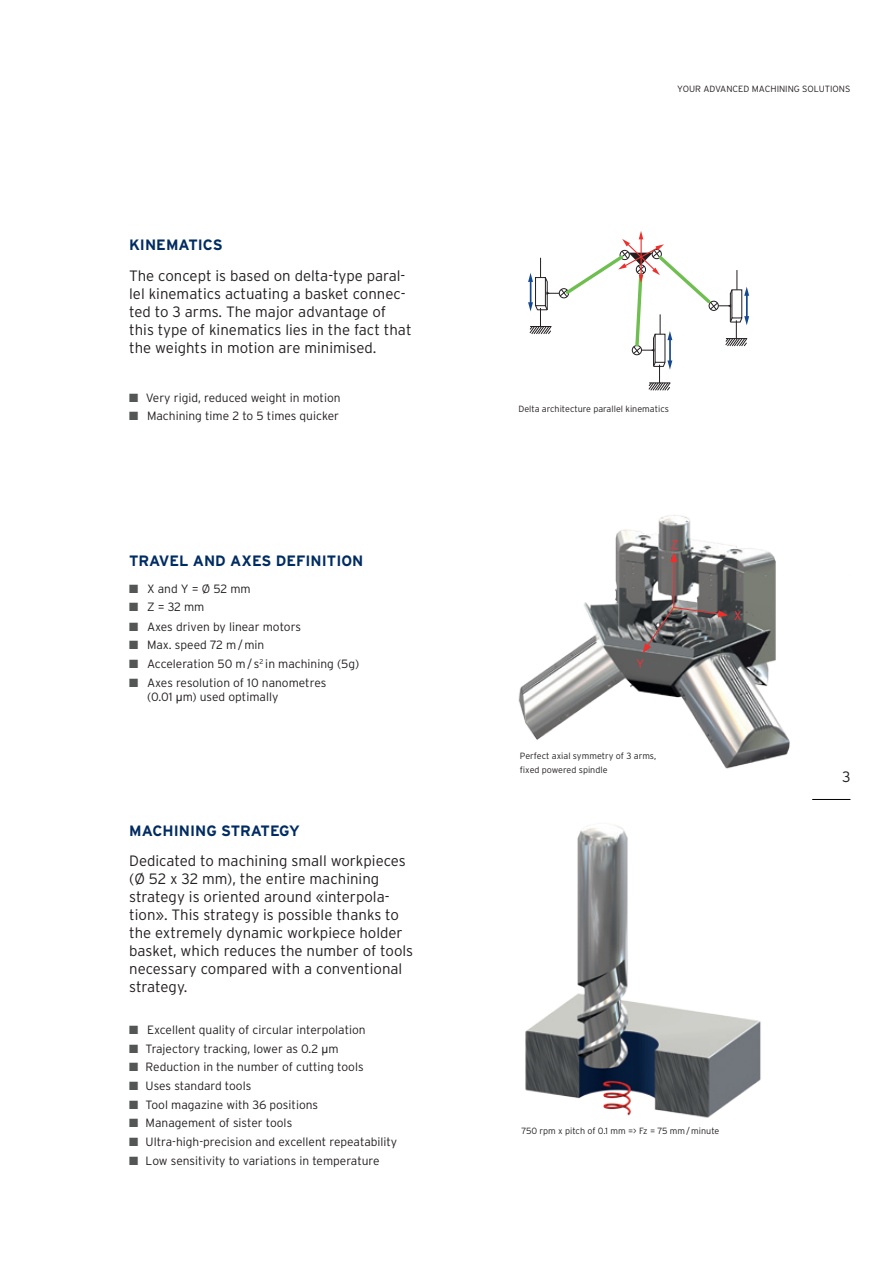
<style>
.page{position:relative;width:893px;height:1263px;background:#fff}
.page>*{position:absolute;margin:0;border:0;box-sizing:border-box;transform-origin:0 0}
.t1{font:300 15px/18px "Interstate";letter-spacing:-.02em;color:#231f20}
.t2{font:700 15px "Interstate";color:#002c62}
.t3{font:300 12.6px "Interstate";color:#ee3439}
.t4{font:300 12px/14.4px "Interstate";letter-spacing:-.005em;color:#231f20}
.t5{font:300 9px/13.5px "Interstate";color:#231f20}
.s1{color:#545655}
.s2{font-family:"Arial Narrow";font-weight:400}
</style>
<div class="page">
<img style="left:525px;top:940px;width:236px;height:178px">
<svg style="left:528px;top:231px;width:221px;height:154px"></svg>
<img style="left:518px;top:385px;width:333px;height:555px">
<svg style="left:643px;top:606px;width:85px;height:47px;background:#656061"></svg>
<hr style="left:673px;top:560px;width:1px;height:48px;background:#ee2f2c">
<svg style="left:670px;top:552px;width:7px;height:10px"></svg>
<p class="t2" style="left:129px;top:236px;width:95px">KINEMATICS</p>
<p class="t1" style="left:129px;top:266px;width:284px">The concept is based on delta-type paral&shy;lel kinematics actuating a basket connec&shy;ted to 3 arms. The major advantage of this type of kinematics lies in the fact that the weights in motion are minimised.</p>
<p class="t4" style="left:129px;top:390px;width:213px"><span class="s1">■</span> Very rigid, reduced weight in motion</p>
<p class="t4" style="left:129px;top:409px;width:212px"><span class="s1">■</span> Machining time 2 to 5 times quicker</p>
<p class="t2" style="left:129px;top:551px;width:236px">TRAVEL AND AXES DEFINITION</p>
<p class="t4" style="left:129px;top:581px;width:123px"><span class="s1">■</span> X and Y = Ø 52 mm</p>
<p class="t4" style="left:129px;top:600px;width:77px"><span class="s1">■</span> Z = 32 mm</p>
<p class="t4" style="left:129px;top:619px;width:173px"><span class="s1">■</span> Axes driven by linear motors</p>
<p class="t4" style="left:129px;top:638px;width:137px"><span class="s1">■</span> Max. speed 72 m/min</p>
<p class="t4" style="left:129px;top:656px;width:232px"><span class="s1">■</span> Acceleration 50 m/ s<sup>2</sup> in machining (5g)</p>
<p class="t4" style="left:147px;top:675px;width:181px;text-indent:-18px"><span class="s1">■</span> Axes resolution of 10 nanometres (0.01 <span class="s2">µ</span>m) used optimally</p>
<p class="t2" style="left:129px;top:821px;width:172px">MACHINING STRATEGY</p>
<p class="t1" style="left:129px;top:852px;width:286px">Dedicated to machining small workpieces (Ø 52 x 32 mm), the entire machining strategy is oriented around «interpola&shy;tion». This strategy is possible thanks to the extremely dynamic workpiece holder basket, which reduces the number of tools necessary compared with a conventional strategy.</p>
<p class="t4" style="left:129px;top:1022px;width:238px"><span class="s1">■</span> Excellent quality of circular interpolation</p>
<p class="t4" style="left:129px;top:1041px;width:211px"><span class="s1">■</span> Trajectory tracking, lower as 0.2 <span class="s2">µ</span>m</p>
<p class="t4" style="left:129px;top:1060px;width:236px"><span class="s1">■</span> Reduction in the number of cutting tools</p>
<p class="t4" style="left:129px;top:1078px;width:124px"><span class="s1">■</span> Uses standard tools</p>
<p class="t4" style="left:129px;top:1097px;width:191px"><span class="s1">■</span> Tool magazine with 36 positions</p>
<p class="t4" style="left:129px;top:1116px;width:165px"><span class="s1">■</span> Management of sister tools</p>
<p class="t4" style="left:129px;top:1134px;width:269px"><span class="s1">■</span> U ltra-high-precision and excellent repeatability</p>
<p class="t4" style="left:129px;top:1153px;width:252px"><span class="s1">■</span> Low sensitivity to variations in temperature</p>
<p class="t5" style="left:677px;top:82px;width:175px">your advanced machining solutions</p>
<p class="t5" style="left:518px;top:402px;width:152px">Delta architecture parallel kinematics</p>
<p class="t3" style="left:670px;top:537px;width:9px">Z</p>
<p class="t3" style="left:636px;top:656px;width:9px">Y</p>
<p class="t5" style="left:520px;top:749px;width:138px">Perfect axial symmetry of 3 arms, fixed powered spindle</p>
<p class="t3" style="left:734px;top:608px;width:8px">X</p>
<p class="t1" style="left:842px;top:767px;width:10px">3</p>
<p class="t5" style="left:521px;top:1124px;width:199px">750 rpm x pitch of 0.1 mm =&gt; Fz = 75 mm/minute</p>
</div>
